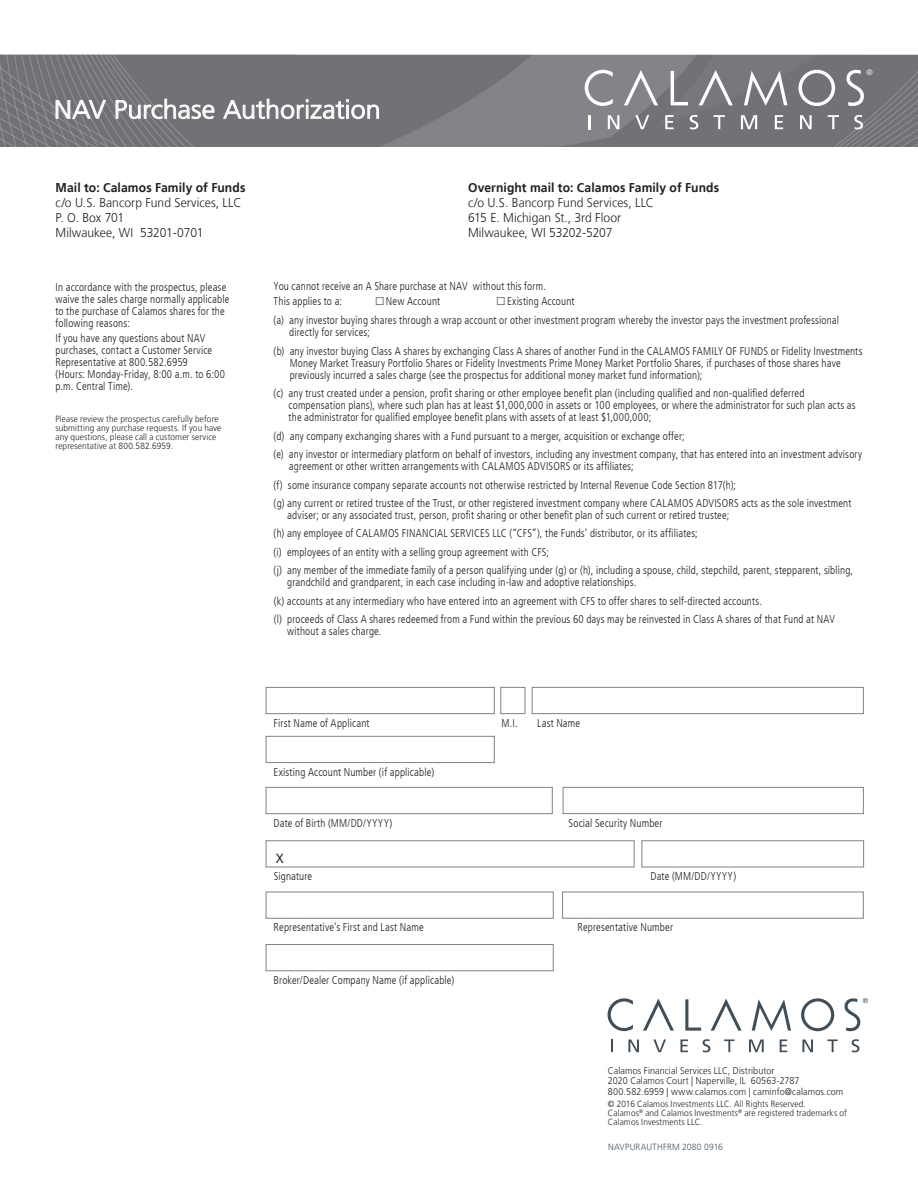
<style>
.page{position:relative;width:918px;height:1188px;background:#fff}
.page>*{position:absolute;margin:0;border:0;box-sizing:border-box;transform-origin:0 0}
.t1{font:300 25.5px "Frutiger LT";letter-spacing:.005em;color:#fff;scale:1.05 1}
.t2{font:300 18px "Frutiger LT";color:#231f20}
.t3{font:300 12.75px/15px "Frutiger LT";color:#231f20;scale:.95 1}
.t4{font:700 12.75px "Frutiger LT";letter-spacing:.01em;color:#231f20;scale:.95 1}
.t5{font:300 condensed 11.25px/12px "Frutiger LT";letter-spacing:.015em;color:#231f20}
.t6{font:300 9.75px/10.5px "Frutiger LT";letter-spacing:.015em;color:#231f20;scale:.92 1}
.t7{font:300 9px/9px "Frutiger LT";letter-spacing:.015em;color:#231f20;scale:.92 1}
.t8{font:300 9px "Frutiger LT";letter-spacing:.03em;color:#45555f;scale:.95 1}
</style>
<div class="page">
<img style="left:0;top:54px;width:918px;height:92px">
<svg style="left:671px;top:71px;width:17px;height:34px"></svg>
<svg style="left:744px;top:71px;width:43px;height:35px"></svg>
<svg style="left:798px;top:70px;width:37px;height:36px"></svg>
<svg style="left:624px;top:70px;width:34px;height:35px"></svg>
<svg style="left:699px;top:70px;width:34px;height:35px"></svg>
<svg style="left:585px;top:70px;width:28px;height:36px"></svg>
<svg style="left:847px;top:69px;width:25px;height:38px"></svg>
<svg style="left:588px;top:115px;width:2px;height:14px"></svg>
<svg style="left:608px;top:115px;width:11px;height:14px"></svg>
<svg style="left:635px;top:115px;width:14px;height:14px"></svg>
<svg style="left:665px;top:115px;width:9px;height:14px"></svg>
<svg style="left:690px;top:115px;width:8px;height:14px"></svg>
<svg style="left:714px;top:115px;width:11px;height:14px"></svg>
<svg style="left:741px;top:115px;width:16px;height:14px"></svg>
<svg style="left:775px;top:115px;width:8px;height:14px"></svg>
<svg style="left:800px;top:115px;width:12px;height:14px"></svg>
<svg style="left:828px;top:115px;width:11px;height:14px"></svg>
<svg style="left:854px;top:115px;width:9px;height:14px"></svg>
<svg style="left:56px;top:100px;width:50px;height:19px"></svg>
<svg style="left:116px;top:99px;width:98px;height:20px;background:#98999b"></svg>
<svg style="left:223px;top:99px;width:156px;height:20px;background:#979799"></svg>
<div style="left:376px;top:297px;width:7px;height:8px;border:1px solid #808285"></div>
<div style="left:497px;top:297px;width:7px;height:8px;border:1px solid #808285"></div>
<div style="left:266px;top:840px;width:368px;height:27px;border:1px solid #808285"></div>
<div style="left:642px;top:840px;width:222px;height:27px;border:1px solid #808285"></div>
<div style="left:266px;top:687px;width:229px;height:27px;border:1px solid #808285"></div>
<div style="left:532px;top:687px;width:332px;height:27px;border:1px solid #808285"></div>
<div style="left:500px;top:687px;width:25px;height:27px;border:1px solid #808285"></div>
<div style="left:266px;top:736px;width:229px;height:27px;border:1px solid #808285"></div>
<div style="left:266px;top:892px;width:288px;height:27px;border:1px solid #808285"></div>
<div style="left:266px;top:944px;width:288px;height:27px;border:1px solid #808285"></div>
<div style="left:562px;top:892px;width:302px;height:27px;border:1px solid #808285"></div>
<div style="left:266px;top:787px;width:287px;height:27px;border:1px solid #808285"></div>
<div style="left:563px;top:787px;width:301px;height:27px;border:1px solid #808285"></div>
<svg style="left:685px;top:999px;width:16px;height:32px"></svg>
<svg style="left:752px;top:999px;width:39px;height:32px"></svg>
<svg style="left:801px;top:998px;width:33px;height:33px"></svg>
<svg style="left:643px;top:999px;width:31px;height:32px"></svg>
<svg style="left:711px;top:999px;width:31px;height:32px"></svg>
<svg style="left:608px;top:998px;width:25px;height:33px"></svg>
<svg style="left:845px;top:998px;width:23px;height:34px"></svg>
<svg style="left:611px;top:1039px;width:2px;height:13px"></svg>
<svg style="left:628px;top:1039px;width:11px;height:13px"></svg>
<svg style="left:653px;top:1039px;width:13px;height:13px"></svg>
<svg style="left:680px;top:1039px;width:8px;height:13px"></svg>
<svg style="left:703px;top:1039px;width:7px;height:13px"></svg>
<svg style="left:724px;top:1039px;width:10px;height:13px"></svg>
<svg style="left:749px;top:1039px;width:15px;height:13px"></svg>
<svg style="left:780px;top:1039px;width:7px;height:13px"></svg>
<svg style="left:802px;top:1039px;width:11px;height:13px"></svg>
<svg style="left:827px;top:1039px;width:11px;height:13px"></svg>
<svg style="left:852px;top:1039px;width:7px;height:13px"></svg>
<h1 class="t1" style="left:54px;top:95px;width:313px">NAV Purchase Authorization</h1>
<p class="t4" style="left:56px;top:180px;width:201px">Mail to: Calamos Family of Funds</p>
<p class="t3" style="left:56px;top:195px;width:197px">c/o U.S. Bancorp Fund Services, LLC<br>P. O. Box 701<br>Milwaukee, WI 53201-0701</p>
<p class="t4" style="left:468px;top:180px;width:266px">Overnight mail to: Calamos Family of Funds</p>
<p class="t3" style="left:468px;top:195px;width:197px">c/o U.S. Bancorp Fund Services, LLC<br>615 E. Michigan St., 3rd Floor<br>Milwaukee, WI 53202-5207</p>
<p class="t5" style="left:56px;top:281px;width:175px">In accordance with the prospectus, please waive the sales charge normally applicable to the purchase of Calamos shares for the following reasons:</p>
<p class="t5" style="left:55px;top:332px;width:171px">If you have any questions about NAV purchases, contact a Customer Service Representative at 800.582.6959<br>(Hours: Monday-Friday, 8:00 a.m. to 6:00 p.m. Central Time).</p>
<p class="t7" style="left:56px;top:415px;width:182px">Please review the prospectus carefully before submitting any purchase requests. If you have any questions, please call a customer service representative at 800.582.6959.</p>
<p class="t5" style="left:274px;top:279px;width:274px;line-height:15px">You cannot receive an A Share purchase at NAV without this form.<br>This applies to a:</p>
<p class="t5" style="left:386px;top:296px;width:56px">New Account</p>
<p class="t5" style="left:507px;top:296px;width:69px">Existing Account</p>
<p class="t5" style="left:289px;top:314px;width:551px;text-indent:-16px">(a) any investor buying shares through a wrap account or other investment program whereby the investor pays the investment professional directly for services;</p>
<p class="t5" style="left:290px;top:345px;width:574px;text-indent:-16px">(b) any investor buying Class A shares by exchanging Class A shares of another Fund in the CALAMOS FAMILY OF FUNDS or Fidelity Investments<br>Money Market Treasury Portfolio Shares or Fidelity Investments Prime Money Market Portfolio Shares, if purchases of those shares have previously incurred a sales charge (see the prospectus for additional money market fund information);</p>
<p class="t5" style="left:289px;top:387px;width:569px;text-indent:-15px">(c) any trust created under a pension, profit sharing or other employee benefit plan (including qualified and non-qualified deferred compensation plans), where such plan has at least $1,000,000 in assets or 100 employees, or where the administrator for such plan acts as the administrator for qualified employee benefit plans with assets of at least $1,000,000;</p>
<p class="t5" style="left:274px;top:427px;width:590px;line-height:18.5px">(d) any company exchanging shares with a Fund pursuant to a merger, acquisition or exchange offer;<br>(e) any investor or intermediary platform on behalf of investors, including any investment company, that has entered into an investment advisory</p>
<p class="t5" style="left:274px;top:457px;width:579px;line-height:18.5px;text-indent:15px">agreement or other written arrangements with CALAMOS ADVISORS or its affiliates;<br>(f) some insurance company separate accounts not otherwise restricted by Internal Revenue Code Section 817(h);<br>(g) any current or retired trustee of the Trust, or other registered investment company where CALAMOS ADVISORS acts as the sole investment</p>
<p class="t5" style="left:274px;top:506px;width:581px;line-height:18.5px;text-indent:14px">adviser; or any associated trust, person, profit sharing or other benefit plan of such current or retired trustee;<br>(h) any employee of CALAMOS FINANCIAL SERVICES LLC (“CFS”), the Funds’ distributor, or its affiliates;<br>(i) employees of an entity with a selling group agreement with CFS;<br>(j) any member of the immediate family of a person qualifying under (g) or (h), including a spouse, child, stepchild, parent, stepparent, sibling,</p>
<p class="t5" style="left:274px;top:574px;width:563px;line-height:18.5px;text-indent:13px">grandchild and grandparent, in each case including in-law and adoptive relationships.<br>(k) accounts at any intermediary who have entered into an agreement with CFS to offer shares to self-directed accounts.<br>(l) proceeds of Class A shares redeemed from a Fund within the previous 60 days may be reinvested in Class A shares of that Fund at NAV</p>
<p class="t5" style="left:287px;top:626px;width:96px">without a sales charge.</p>
<p class="t5" style="left:274px;top:717px;width:97px">First Name of Applicant</p>
<p class="t5" style="left:502px;top:717px;width:18px">M.I.</p>
<p class="t5" style="left:537px;top:717px;width:45px">Last Name</p>
<p class="t5" style="left:274px;top:766px;width:162px">Existing Account Number (if applicable)</p>
<p class="t5" style="left:274px;top:817px;width:120px">Date of Birth (MM/DD/YYYY)</p>
<p class="t5" style="left:569px;top:817px;width:95px">Social Security Number</p>
<h2 class="t2" style="left:276px;top:847px;width:9px">x</h2>
<p class="t5" style="left:274px;top:870px;width:40px">Signature</p>
<p class="t5" style="left:650px;top:870px;width:87px">Date (MM/DD/YYYY)</p>
<p class="t5" style="left:274px;top:921px;width:152px">Representative’s First and Last Name</p>
<p class="t5" style="left:577px;top:921px;width:97px">Representative Number</p>
<p class="t5" style="left:274px;top:974px;width:182px">Broker/Dealer Company Name (if applicable)</p>
<p class="t6" style="left:608px;top:1065px;width:257px">Calamos Financial Services LLC, Distributor<br>2020 Calamos Court | Naperville, IL 60563-2787<br>800.582.6959 | www.calamos.com | caminfo@calamos.com</p>
<p class="t7" style="left:608px;top:1099px;width:261px">© 2016 Calamos Investments LLC. All Rights Reserved.<br>Calamos<sup>®</sup> and Calamos Investments<sup>®</sup> are registered trademarks of<br>Calamos Investments LLC.</p>
<p class="t8" style="left:608px;top:1142px;width:122px">NAVPURAUTHFRM 2080 0916</p>
</div>
